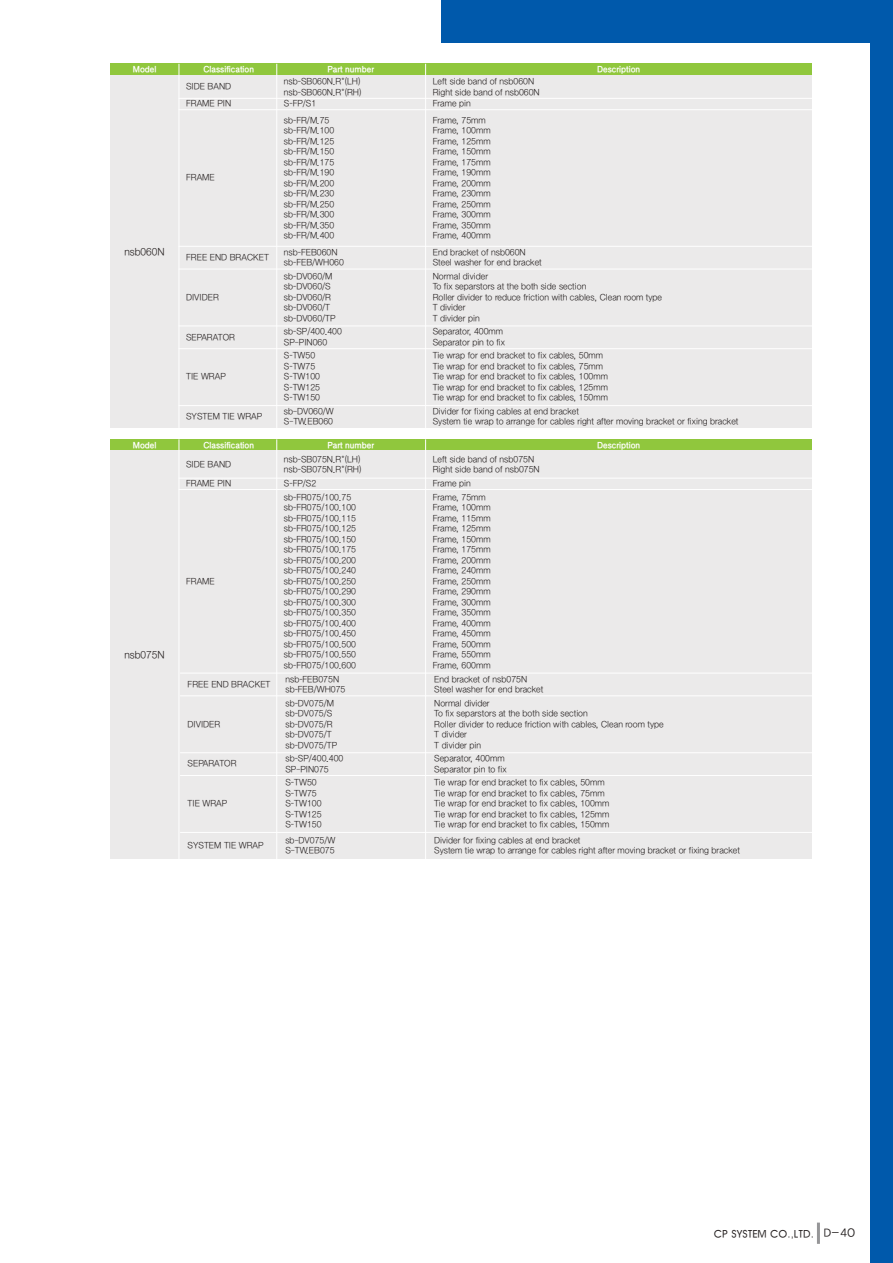
<style>
.page{position:relative;width:893px;height:1263px;background:#fff}
.page>*{position:absolute;margin:0;border:0;box-sizing:border-box;transform-origin:0 0}
.t1{font:10.5px "HY Wul Nun Light Pro";color:#241f1f}
.t2{font:300 10.5px "SD Gothic QXP";color:#241f1f}
.t3{font:300 9px/10.5px "SD Gothic QXP";color:#241f1f}
.t4{font:700 9px "SD Gothic QXP";color:#fff}
.s1{font-family:"YGO22";font-size:12px}
</style>
<div class="page">
<hr style="left:817px;top:1222px;width:3px;height:22px;background:#969698">
<div style="left:870px;top:0;width:23px;height:1263px;background:#0059ab"></div>
<div style="left:441px;top:0;width:452px;height:43px;background:#0059ab"></div>
<div style="left:111px;top:64px;width:701px;height:11px;background:#90c73d"></div>
<div style="left:111px;top:75px;width:701px;height:353px;background:#ebeaea"></div>
<hr style="left:179px;top:64px;width:1px;height:364px;background:#fff">
<hr style="left:276px;top:64px;width:1px;height:364px;background:#fff">
<hr style="left:425px;top:64px;width:1px;height:364px;background:#fff">
<hr style="left:179px;top:98px;width:637px;height:1px;background:#fff">
<hr style="left:179px;top:109px;width:637px;height:1px;background:#fff">
<hr style="left:179px;top:326px;width:637px;height:1px;background:#fff">
<hr style="left:179px;top:269px;width:637px;height:1px;background:#fff">
<hr style="left:179px;top:246px;width:637px;height:1px;background:#fff">
<hr style="left:179px;top:348px;width:637px;height:1px;background:#fff">
<hr style="left:179px;top:405px;width:637px;height:1px;background:#fff">
<div style="left:111px;top:439px;width:701px;height:12px;background:#90c73d"></div>
<div style="left:111px;top:451px;width:701px;height:408px;background:#ebeaea"></div>
<hr style="left:179px;top:439px;width:1px;height:433px;background:#fff">
<hr style="left:276px;top:439px;width:1px;height:433px;background:#fff">
<hr style="left:425px;top:439px;width:1px;height:433px;background:#fff">
<hr style="left:179px;top:478px;width:637px;height:1px;background:#fff">
<hr style="left:179px;top:489px;width:637px;height:1px;background:#fff">
<hr style="left:180px;top:752px;width:638px;height:1px;background:#fff">
<hr style="left:180px;top:695px;width:638px;height:1px;background:#fff">
<hr style="left:180px;top:673px;width:638px;height:1px;background:#fff">
<hr style="left:180px;top:775px;width:638px;height:1px;background:#fff">
<hr style="left:180px;top:832px;width:638px;height:1px;background:#fff">
<p class="t4" style="left:133px;top:65px;width:25px">Model</p>
<p class="t4" style="left:203px;top:65px;width:52px">Classification</p>
<p class="t4" style="left:327px;top:65px;width:48px">Part number</p>
<p class="t4" style="left:597px;top:65px;width:45px">Description</p>
<p class="t3" style="left:186px;top:81px;width:46px">SIDE BAND</p>
<p class="t3" style="left:284px;top:76px;width:79px">nsb-SB060N.R*(LH) nsb-SB060N.R*(RH)</p>
<p class="t3" style="left:433px;top:76px;width:108px">Left side band of nsb060N<br>Right side band of nsb060N</p>
<p class="t3" style="left:186px;top:98px;width:47px">FRAME PIN</p>
<p class="t3" style="left:284px;top:98px;width:34px">S-FP/S1</p>
<p class="t3" style="left:433px;top:98px;width:40px">Frame pin</p>
<p class="t2" style="left:124px;top:246px;width:42px">nsb060N</p>
<p class="t3" style="left:186px;top:172px;width:30px">FRAME</p>
<p class="t3" style="left:284px;top:115px;width:52px">sb-FR/M.75 sb-FR/M.100 sb-FR/M.125 sb-FR/M.150 sb-FR/M.175 sb-FR/M.190 sb-FR/M.200 sb-FR/M.230 sb-FR/M.250 sb-FR/M.300 sb-FR/M.350 sb-FR/M.400</p>
<p class="t3" style="left:433px;top:115px;width:59px">Frame, 75mm<br>Frame, 100mm<br>Frame, 125mm<br>Frame, 150mm<br>Frame, 175mm<br>Frame, 190mm<br>Frame, 200mm<br>Frame, 230mm<br>Frame, 250mm<br>Frame, 300mm<br>Frame, 350mm<br>Frame, 400mm</p>
<p class="t3" style="left:186px;top:252px;width:84px">FREE END BRACKET</p>
<p class="t3" style="left:284px;top:247px;width:61px">nsb-FEB060N sb-FEB/WH060</p>
<p class="t3" style="left:433px;top:247px;width:111px">End bracket of nsb060N<br>Steel washer for end bracket</p>
<p class="t3" style="left:186px;top:292px;width:34px">DIVIDER</p>
<p class="t3" style="left:284px;top:271px;width:53px">sb-DV060/M sb-DV060/S sb-DV060/R sb-DV060/T sb-DV060/TP</p>
<p class="t3" style="left:433px;top:271px;width:231px">Normal divider<br>To fix separstors at the both side section<br>Roller divider to reduce friction with cables, Clean room type<br>T divider<br>T divider pin</p>
<p class="t3" style="left:186px;top:332px;width:50px">SEPARATOR</p>
<p class="t3" style="left:284px;top:326px;width:60px">sb-SP/400.400<br>SP‐PIN060</p>
<p class="t3" style="left:433px;top:326px;width:74px">Separator, 400mm<br>Separator pin to fix</p>
<p class="t3" style="left:186px;top:371px;width:41px">TIE WRAP</p>
<p class="t3" style="left:284px;top:350px;width:38px">S-TW50<br>S-TW75<br>S-TW100<br>S-TW125<br>S-TW150</p>
<p class="t3" style="left:433px;top:350px;width:177px">Tie wrap for end bracket to fix cables, 50mm Tie wrap for end bracket to fix cables, 75mm Tie wrap for end bracket to fix cables, 100mm Tie wrap for end bracket to fix cables, 125mm Tie wrap for end bracket to fix cables, 150mm</p>
<p class="t3" style="left:186px;top:411px;width:78px">SYSTEM TIE WRAP</p>
<p class="t3" style="left:284px;top:407px;width:51px;line-height:9.8px">sb‐DV060/W<br>S‐TW.EB060</p>
<p class="t3" style="left:433px;top:407px;width:307px;line-height:9.8px">Divider for fixing cables at end bracket<br>System tie wrap to arrange for cables right after moving bracket or fixing bracket</p>
<p class="t4" style="left:133px;top:440px;width:25px">Model</p>
<p class="t4" style="left:203px;top:440px;width:52px">Classification</p>
<p class="t4" style="left:327px;top:440px;width:48px">Part number</p>
<p class="t4" style="left:597px;top:440px;width:45px">Description</p>
<p class="t2" style="left:124px;top:650px;width:42px">nsb075N</p>
<p class="t3" style="left:186px;top:459px;width:46px">SIDE BAND</p>
<p class="t3" style="left:284px;top:454px;width:79px">nsb-SB075N.R*(LH) nsb-SB075N.R*(RH)</p>
<p class="t3" style="left:433px;top:454px;width:108px">Left side band of nsb075N<br>Right side band of nsb075N</p>
<p class="t3" style="left:186px;top:478px;width:47px">FRAME PIN</p>
<p class="t3" style="left:284px;top:478px;width:34px">S-FP/S2</p>
<p class="t3" style="left:433px;top:478px;width:40px">Frame pin</p>
<p class="t3" style="left:186px;top:576px;width:30px">FRAME</p>
<p class="t3" style="left:284px;top:492px;width:74px">sb-FR075/100.75 sb-FR075/100.100 sb-FR075/100.115 sb-FR075/100.125 sb-FR075/100.150 sb-FR075/100.175 sb-FR075/100.200 sb-FR075/100.240 sb-FR075/100.250 sb-FR075/100.290 sb-FR075/100.300 sb-FR075/100.350 sb-FR075/100.400 sb-FR075/100.450 sb-FR075/100.500 sb-FR075/100.550 sb-FR075/100.600</p>
<p class="t3" style="left:433px;top:492px;width:59px">Frame, 75mm<br>Frame, 100mm<br>Frame, 115mm<br>Frame, 125mm<br>Frame, 150mm<br>Frame, 175mm<br>Frame, 200mm<br>Frame, 240mm<br>Frame, 250mm<br>Frame, 290mm<br>Frame, 300mm<br>Frame, 350mm<br>Frame, 400mm<br>Frame, 450mm<br>Frame, 500mm<br>Frame, 550mm<br>Frame, 600mm</p>
<p class="t3" style="left:188px;top:679px;width:84px">FREE END BRACKET</p>
<p class="t3" style="left:285px;top:673px;width:61px">nsb-FEB075N sb-FEB/WH075</p>
<p class="t3" style="left:434px;top:673px;width:111px">End bracket of nsb075N<br>Steel washer for end bracket</p>
<p class="t3" style="left:188px;top:719px;width:34px">DIVIDER</p>
<p class="t3" style="left:285px;top:698px;width:53px">sb-DV075/M sb-DV075/S sb-DV075/R sb-DV075/T sb-DV075/TP</p>
<p class="t3" style="left:434px;top:698px;width:231px">Normal divider<br>To fix separstors at the both side section<br>Roller divider to reduce friction with cables, Clean room type<br>T divider<br>T divider pin</p>
<p class="t3" style="left:188px;top:758px;width:50px">SEPARATOR</p>
<p class="t3" style="left:285px;top:753px;width:60px">sb-SP/400.400<br>SP‐PIN075</p>
<p class="t3" style="left:434px;top:753px;width:74px">Separator, 400mm<br>Separator pin to fix</p>
<p class="t3" style="left:188px;top:798px;width:41px">TIE WRAP</p>
<p class="t3" style="left:285px;top:777px;width:38px">S-TW50<br>S-TW75<br>S-TW100<br>S-TW125<br>S-TW150</p>
<p class="t3" style="left:434px;top:777px;width:177px">Tie wrap for end bracket to fix cables, 50mm Tie wrap for end bracket to fix cables, 75mm Tie wrap for end bracket to fix cables, 100mm Tie wrap for end bracket to fix cables, 125mm Tie wrap for end bracket to fix cables, 150mm</p>
<p class="t3" style="left:188px;top:840px;width:78px">SYSTEM TIE WRAP</p>
<p class="t3" style="left:285px;top:835px;width:51px">sb‐DV075/W<br>S‐TW.EB075</p>
<p class="t3" style="left:434px;top:835px;width:307px">Divider for fixing cables at end bracket<br>System tie wrap to arrange for cables right after moving bracket or fixing bracket</p>
<p class="t1" style="left:714px;top:1228px;width:144px">CP SYSTEM CO.,LTD. <span class="s1">D-40</span></p>
</div>
